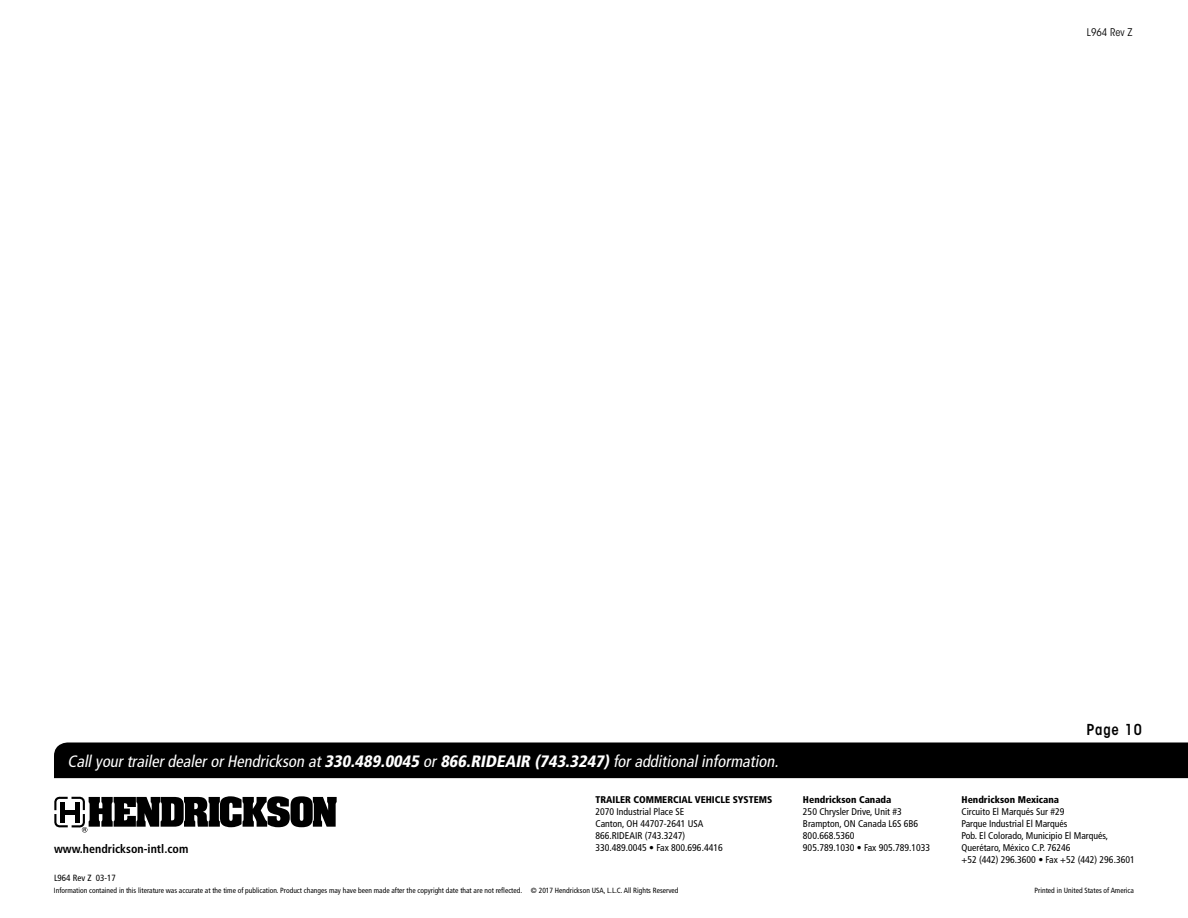
<style>
.page{position:relative;width:1188px;height:918px;background:#fff}
.page>*{position:absolute;margin:0;border:0;box-sizing:border-box;transform-origin:0 0}
.t1{font:italic condensed 16.5px "Frutiger LT Std";color:#fff}
.t2{font:600 condensed 15px "ITC Avant Garde Std";letter-spacing:.05em;color:#000}
.t3{font:700 condensed 12px "Frutiger LT Std";color:#000}
.t4{font:condensed 10.5px "ITC Avant Garde Std";color:#000}
.t5{font:condensed 9.75px/12px "Frutiger LT Std";color:#000}
.t6{font:900 condensed 9.75px "Frutiger LT Std";color:#000}
.t7{font:condensed 9px "Frutiger LT Std";color:#000}
.t8{font:condensed 7.5px "Frutiger LT Std";color:#000}
.s1{font-weight:900}
</style>
<div class="page">
<div style="left:54px;top:742px;width:1134px;height:36px;background:#000"></div>
<svg style="left:54px;top:796px;width:283px;height:37px"></svg>
<p class="t4" style="left:1087px;top:26px;width:47px">L964 Rev Z</p>
<h1 class="t1" style="left:68px;top:751px;width:716px">CallyourtrailerdealerorHendrickson at<span class="s1">330.489.0045</span> or<span class="s1">866.RIDEAIR (743.3247)</span>foradditionalinformation.</h1>
<p class="t3" style="left:54px;top:841px;width:136px">www.hendrickson-intl.com</p>
<p class="t7" style="left:54px;top:872px;width:63px">L964 Rev Z 03-17</p>
<p class="t6" style="left:596px;top:794px;width:178px">TRAILER COMMERCIAL VEHICLE SYSTEMS</p>
<p class="t5" style="left:596px;top:806px;width:129px">2070 Industrial Place SE<br>Canton, OH 44707-2641 USA<br>866.RIDEAIR (743.3247)<br>330.489.0045 • Fax 800.696.4416</p>
<p class="t6" style="left:803px;top:794px;width:90px">Hendrickson Canada</p>
<p class="t5" style="left:803px;top:806px;width:129px">250 Chrysler Drive, Unit #3<br>Brampton, ON Canada L6S 6B6<br>800.668.5360<br>905.789.1030 • Fax 905.789.1033</p>
<h2 class="t2" style="left:1087px;top:720px;width:57px">Page 10</h2>
<p class="t6" style="left:962px;top:794px;width:99px">Hendrickson Mexicana</p>
<p class="t5" style="left:962px;top:806px;width:175px">Circuito El Marqués Sur #29<br>Parque Industrial El Marqués<br>Pob. El Colorado, Municipio El Marqués, Querétaro, México C.P. 76246<br>+52 (442) 296.3600 • Fax +52 (442) 296.3601</p>
<p class="t8" style="left:54px;top:886px;width:626px">Information contained in this literature was accurate at the time of publication. Product changes may have been made after the copyright date that are not reflected. © 2017 Hendrickson USA, L.L.C. All Rights Reserved</p>
<p class="t8" style="left:1035px;top:886px;width:101px">Printed in United States of America</p>
</div>
